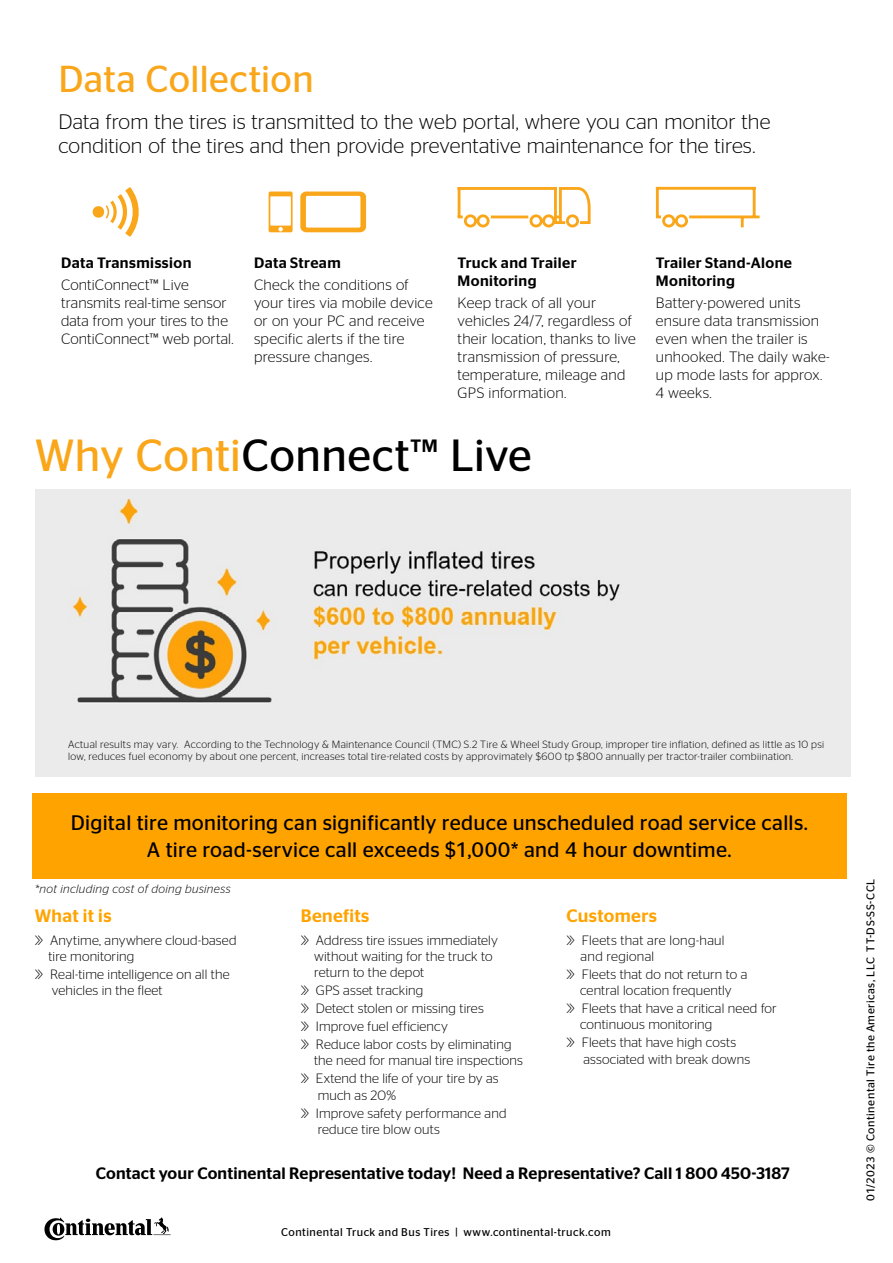
<style>
.page{position:relative;width:893px;height:1263px;background:#fff}
.page>*{position:absolute;margin:0;border:0;box-sizing:border-box;transform-origin:0 0}
.t1{font:45px "Continental Stag Sans";letter-spacing:.01em;color:#000}
.t2{font:37.5px "Continental Stag Sans";letter-spacing:.01em;color:#faa61a}
.t3{font:300 21px/24px "Continental Stag Sans";letter-spacing:.005em;color:#000}
.t4{font:21px/27px "Continental Stag Sans";letter-spacing:.015em;color:#000;text-align:center}
.t5{font:500 18px "Continental Stag Sans";letter-spacing:.02em;color:#ffa300}
.t6{font:500 16.5px "Continental Stag Sans";letter-spacing:.01em;color:#000}
.t7{font:300 15px/18px "Continental Stag Sans";letter-spacing:.015em;color:#000}
.t8{font:500 15px/18px "Continental Stag Sans";letter-spacing:.025em;color:#000}
.t9{font:300 13.5px/16.2px "Continental Stag Sans";letter-spacing:.01em;color:#000}
.t10{font:italic 300 12px "Continental Stag Sans";letter-spacing:.03em;color:#000}
.t11{font:11.25px "Continental Stag Sans";letter-spacing:.04em;color:#000}
.t12{font:300 10.5px/12px "Continental Stag Sans";letter-spacing:.03em;color:#000}
.s1{color:#faa61a}
</style>
<div class="page">
<div style="left:35px;top:489px;width:816px;height:288px;background:#ebebeb"></div>
<svg style="left:457px;top:187px;width:134px;height:41px"></svg>
<svg style="left:655px;top:186px;width:105px;height:42px"></svg>
<svg style="left:92px;top:187px;width:46px;height:50px"></svg>
<svg style="left:269px;top:191px;width:24px;height:41px"></svg>
<svg style="left:300px;top:191px;width:66px;height:41px"></svg>
<img style="left:72px;top:499px;width:548px;height:204px">
<svg style="left:44px;top:1217px;width:127px;height:23px"></svg>
<div style="left:32px;top:793px;width:814px;height:86px;background:#ffa300"></div>
<h2 class="t2" style="left:58px;top:57px;width:257px">Data Collection</h2>
<h3 class="t3" style="left:58px;top:109px;width:713px">Data from the tires is transmitted to the web portal, where you can monitor the condition of the tires and then provide preventative maintenance for the tires.</h3>
<p class="t8" style="left:61px;top:253px;width:132px">Data Transmission</p>
<p class="t7" style="left:61px;top:275px;width:174px">ContiConnect™ Live transmits real-time sensor data from your tires to the<br>ContiConnect™ web portal.</p>
<p class="t8" style="left:254px;top:253px;width:88px">Data Stream</p>
<p class="t7" style="left:254px;top:275px;width:180px">Check the conditions of your tires via mobile device or on your PC and receive specific alerts if the tire pressure changes.</p>
<p class="t8" style="left:458px;top:253px;width:120px">Truck and Trailer<br>Monitoring</p>
<p class="t7" style="left:458px;top:293px;width:180px">Keep track of all your vehicles 24/7, regardless of their location, thanks to live transmission of pressure, temperature, mileage and<br>GPS information.</p>
<h1 class="t1" style="left:35px;top:430px;width:498px"><span class="s1">Why Conti</span>Connect™ Live</h1>
<p class="t8" style="left:656px;top:253px;width:138px">Trailer Stand-Alone<br>Monitoring</p>
<p class="t7" style="left:656px;top:293px;width:175px">Battery-powered units ensure data transmission even when the trailer is unhooked. The daily wake&shy;up mode lasts for approx.<br>4 weeks.</p>
<p class="t12" style="left:68px;top:738px;width:758px">Actual results may vary. According to the Technology &amp; Maintenance Council (TMC) S.2 Tire &amp; Wheel Study Group, improper tire inflation, defined as little as 10 psi low, reduces fuel economy by about one percent, increases total tire-related costs by approvimately $600 tp $800 annually per tractor-trailer combiination.</p>
<h3 class="t4" style="left:71px;top:809px;width:739px">Digital tire monitoring can significantly reduce unscheduled road service calls.<br>A tire road-service call exceeds $1,000* and 4 hour downtime.</h3>
<p class="t10" style="left:35px;top:882px;width:197px">*not including cost of doing business</p>
<h3 class="t5" style="left:35px;top:906px;width:78px">What it is</h3>
<h3 class="t5" style="left:301px;top:906px;width:70px">Benefits</h3>
<p class="t9" style="left:314px;top:932px;width:185px;text-indent:-14px">&gt;&gt; Address tire issues immediately without waiting for the truck to return to the depot</p>
<p class="t9" style="left:301px;top:981px;width:212px;line-height:18px">&gt;&gt; GPS asset tracking<br>&gt;&gt; Detect stolen or missing tires<br>&gt;&gt; Improve fuel efficiency<br>&gt;&gt; Reduce labor costs by eliminating</p>
<p class="t9" style="left:301px;top:1051px;width:224px;line-height:18px;text-indent:13px">the need for manual tire inspections &gt;&gt; Extend the life of your tire by as</p>
<p class="t9" style="left:301px;top:1086px;width:207px;line-height:18px;text-indent:17px">much as 20%<br>&gt;&gt; Improve safety performance and</p>
<p class="t9" style="left:318px;top:1121px;width:124px">reduce tire blow outs</p>
<p class="t9" style="left:49px;top:932px;width:190px;text-indent:-14px">&gt;&gt; Anytime, anywhere cloud-based tire monitoring</p>
<p class="t9" style="left:52px;top:966px;width:179px;text-indent:-17px">&gt;&gt; Real-time intelligence on all the vehicles in the fleet</p>
<h3 class="t5" style="left:566px;top:906px;width:92px">Customers</h3>
<p class="t9" style="left:581px;top:932px;width:145px;text-indent:-14px">&gt;&gt; Fleets that are long-haul and regional</p>
<p class="t9" style="left:566px;top:966px;width:182px;text-align:center">&gt;&gt; Fleets that do not return to a central location frequently</p>
<p class="t9" style="left:580px;top:1000px;width:198px;text-indent:-14px">&gt;&gt; Fleets that have a critical need for continuous monitoring</p>
<p class="t9" style="left:583px;top:1034px;width:168px;text-indent:-17px">&gt;&gt; Fleets that have high costs associated with break downs</p>
<p class="t6" style="left:96px;top:1164px;width:695px">Contact your Continental Representative today! Need a Representative? Call 1 800 450-3187</p>
<p class="t11" style="left:281px;top:1225px;width:331px">Continental Truck and Bus Tires | www.continental-truck.com</p>
<p class="t11" style="left:864px;top:1201px;width:323px;rotate:-90deg">01/2023 © Continental Tire the Americas, LLC TT-DS-SS-CCL</p>
</div>
